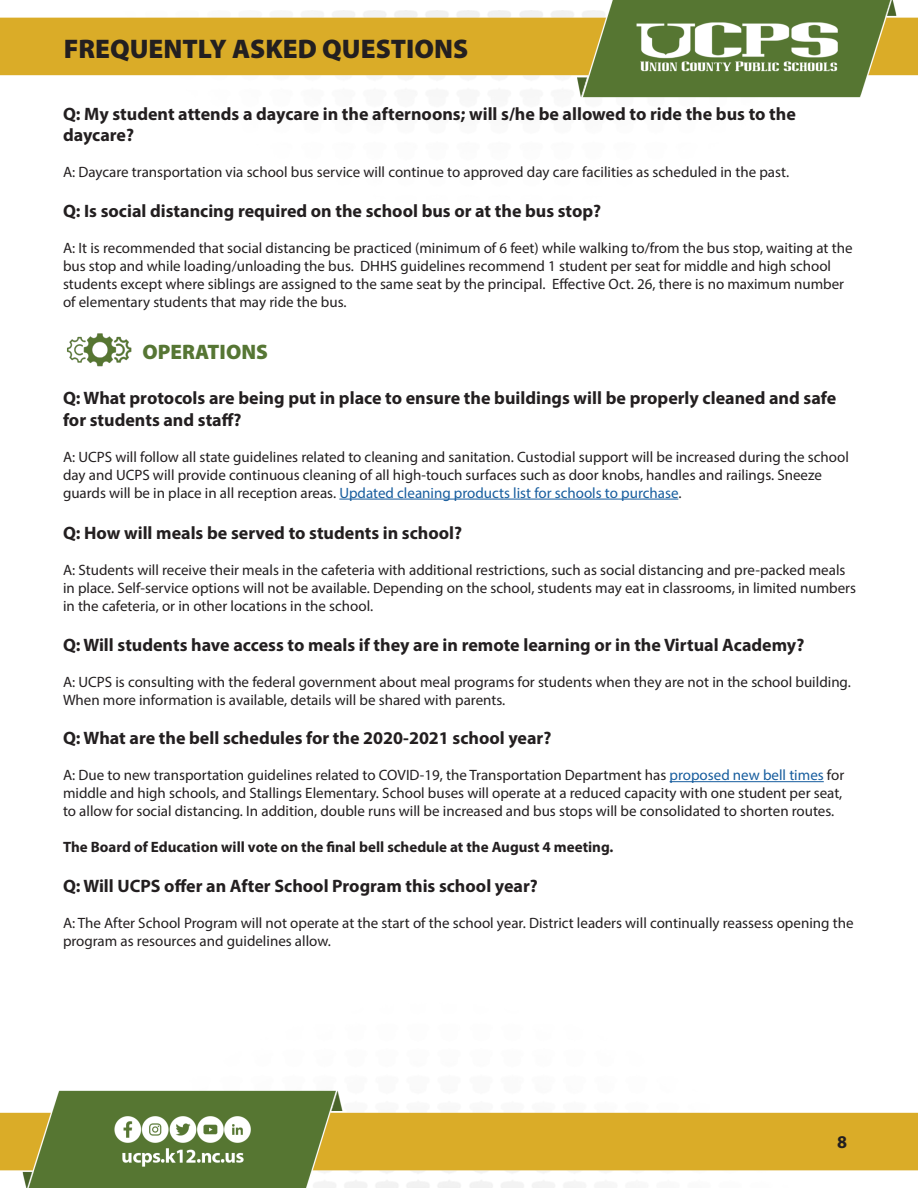
<style>
.page{position:relative;width:918px;height:1188px;background:#fff}
.page>*{position:absolute;margin:0;border:0;box-sizing:border-box;transform-origin:0 0}
.t1{font:900 27px "Myriad Pro";color:#231f20}
.t2{font:900 21px "Myriad Pro";color:#567634}
.t3{font:700 18px/21.6px "Myriad Pro";color:#231f20}
.t4{font:15px/18px "Myriad Pro";color:#231f20}
.t5{font:700 15px "Myriad Pro";color:#231f20}
.s1{color:#175d9e}
</style>
<div class="page">
<img style="left:0;top:0;width:918px;height:1188px">
<hr style="left:339px;top:499px;width:339px;height:1px;background:#175d9e">
<hr style="left:670px;top:781px;width:154px;height:1px;background:#175d9e">
<img style="left:64px;top:329px;width:71px;height:41px">
<p class="t1" style="left:64px;top:31px;width:406px">FREQUENTLY ASKED QUESTIONS</p>
<p class="t3" style="left:63px;top:102px;width:734px">Q: My student attends a daycare in the afternoons; will s/he be allowed to ride the bus to the</p>
<p class="t3" style="left:63px;top:124px;width:73px">daycare?</p>
<p class="t4" style="left:63px;top:163px;width:728px">A: Daycare transportation via school bus service will continue to approved day care facilities as scheduled in the past.</p>
<p class="t3" style="left:63px;top:199px;width:540px">Q: Is social distancing required on the school bus or at the bus stop?</p>
<p class="t4" style="left:63px;top:239px;width:791px">A: It is recommended that social distancing be practiced (minimum of 6 feet) while walking to/from the bus stop, waiting at the bus stop and while loading/unloading the bus. DHHS guidelines recommend 1 student per seat for middle and high school students except where siblings are assigned to the same seat by the principal. Effective Oct. 26, there is no maximum number of elementary students that may ride the bus.</p>
<p class="t2" style="left:143px;top:338px;width:127px">OPERATIONS</p>
<p class="t3" style="left:63px;top:387px;width:775px">Q: What protocols are being put in place to ensure the buildings will be properly cleaned and safe for students and staff?</p>
<p class="t4" style="left:63px;top:447px;width:787px">A: UCPS will follow all state guidelines related to cleaning and sanitation. Custodial support will be increased during the school day and UCPS will provide continuous cleaning of all high-touch surfaces such as door knobs, handles and railings. Sneeze guards will be in place in all reception areas. <span class="s1">Updated cleaning products list for schools to purchase</span>.</p>
<p class="t3" style="left:63px;top:522px;width:401px">Q: How will meals be served to students in school?</p>
<p class="t4" style="left:63px;top:561px;width:795px">A: Students will receive their meals in the cafeteria with additional restrictions, such as social distancing and pre-packed meals in place. Self-service options will not be available. Depending on the school, students may eat in classrooms, in limited numbers in the cafeteria, or in other locations in the school.</p>
<p class="t3" style="left:63px;top:633px;width:743px">Q: Will students have access to meals if they are in remote learning or in the Virtual Academy?</p>
<p class="t4" style="left:63px;top:672px;width:789px">A: UCPS is consulting with the federal government about meal programs for students when they are not in the school building.<br>When more information is available, details will be shared with parents.</p>
<p class="t3" style="left:63px;top:727px;width:490px">Q: What are the bell schedules for the 2020-2021 school year?</p>
<p class="t4" style="left:63px;top:766px;width:783px">A: Due to new transportation guidelines related to COVID-19, the Transportation Department has <span class="s1">proposed new bell times</span> for middle and high schools, and Stallings Elementary. School buses will operate at a reduced capacity with one student per seat, to allow for social distancing. In addition, double runs will be increased and bus stops will be consolidated to shorten routes.</p>
<p class="t5" style="left:63px;top:837px;width:552px">The Board of Education will vote on the final bell schedule at the August 4 meeting.</p>
<p class="t3" style="left:63px;top:874px;width:476px">Q: Will UCPS offer an After School Program this school year?</p>
<p class="t4" style="left:63px;top:914px;width:792px">A: The After School Program will not operate at the start of the school year. District leaders will continually reassess opening the program as resources and guidelines allow.</p>
<p class="t3" style="left:837px;top:1130px;width:11px">8</p>
</div>
